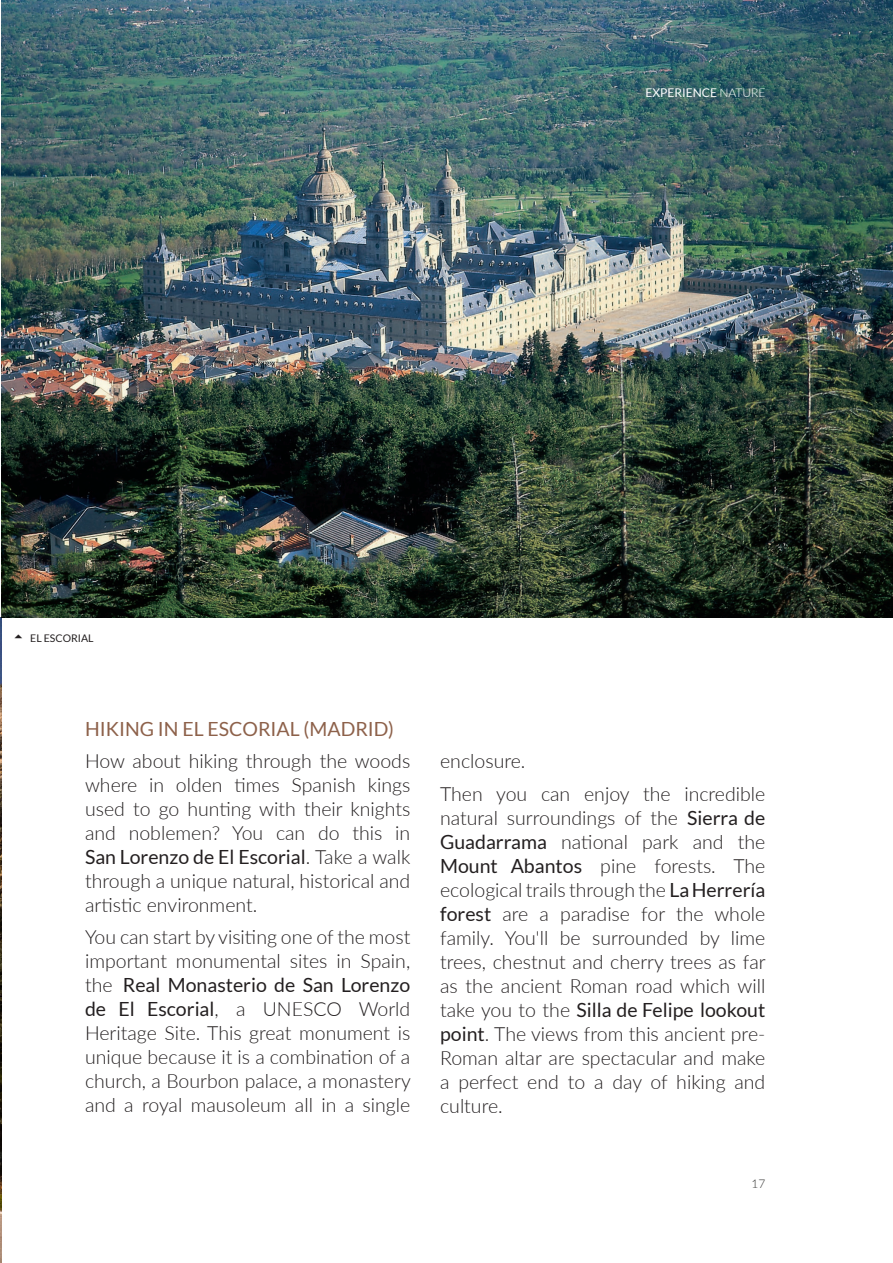
<style>
.page{position:relative;width:893px;height:1263px;background:#fff}
.page>*{position:absolute;margin:0;border:0;box-sizing:border-box;transform-origin:0 0}
.Body{font:300 19.5px/24px "Lato";color:#231f20;text-align:justify}
.t1{font:19.5px "Lato";color:#8d614a}
.t2{font:12px "Lato";color:#fff}
.t3{font:300 12px "Lato";color:#353534}
.t4{font:10.5px "Lato";color:#231f20}
.s1{font-weight:300}
.s2{font-weight:400}
</style>
<div class="page">
<img style="left:0;top:617px;width:1px;height:646px">
<img style="left:1px;top:0;width:892px;height:617px">
<p class="t2" style="left:645px;top:86px;width:121px">EXPERIENCE <span class="s1">NATURE</span></p>
<p class="t4" style="left:30px;top:632px;width:65px">EL ESCORIAL</p>
<h3 class="t1" style="left:85px;top:718px;width:311px">HIKING IN EL ESCORIAL (MADRID)</h3>
<p class="Body" style="left:85px;top:748px;width:327px">How about hiking through the woods where in olden times Spanish kings used to go hunting with their knights and noblemen? You can do this in <span class="s2">San Lorenzo de El Escorial</span>. Take a walk through a unique natural, historical and artistic environment.</p>
<p class="Body" style="left:85px;top:924px;width:327px">You can start by visiting one of the most important monumental sites in Spain, the <span class="s2">Real Monasterio de San Lorenzo de El Escorial</span>, a UNESCO World Heritage Site. This great monument is unique because it is a combination of a church, a Bourbon palace, a monastery and a royal mausoleum all in a single</p>
<p class="Body" style="left:440px;top:748px;width:87px">enclosure.</p>
<p class="Body" style="left:440px;top:781px;width:327px">Then you can enjoy the incredible natural surroundings of the <span class="s2">Sierra de Guadarrama</span> national park and the <span class="s2">Mount Abantos</span> pine forests. The ecological trails through the <span class="s2">La Herrería forest</span> are a paradise for the whole family. You'll be surrounded by lime trees, chestnut and cherry trees as far as the ancient Roman road which will take you to the <span class="s2">Silla de Felipe lookout point</span>. The views from this ancient pre-Roman altar are spectacular and make a perfect end to a day of hiking and culture.</p>
<p class="t3" style="left:751px;top:1175px;width:15px">17</p>
</div>
